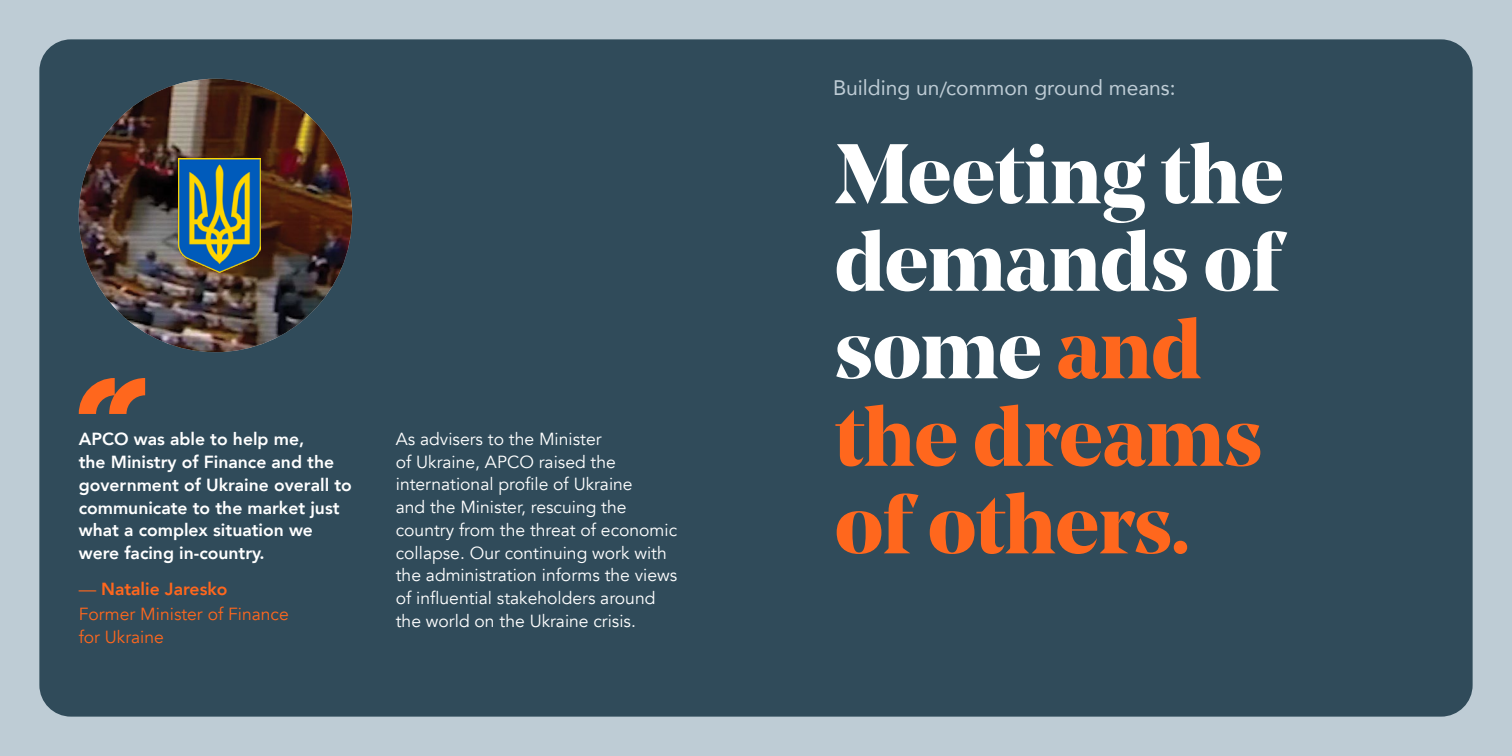
<style>
.page{position:relative;width:1512px;height:756px;background:#beccd5}
.page>*{position:absolute;margin:0;border:0;box-sizing:border-box;transform-origin:0 0}
.t1{font:700 84px/87.5px "Noe Display";letter-spacing:-.005em;color:#fff}
.t2{font:21px "Avenir";color:#beccd5}
.t3{font:17.5px/22.8px "Avenir";color:#fff}
.t4{font:800 17.5px/22.8px "Avenir";color:#fff}
.t5{font:17.5px/25.9px "Avenir";color:#ff671d}
.s1{font-weight:800}
.s2{color:#ff671d}
</style>
<div class="page">
<div style="left:39px;top:39px;width:1434px;height:678px;background:#304b5a;border-radius:32px"></div>
<svg style="left:79px;top:378px;width:66px;height:36px"></svg>
<img style="left:79px;top:79px;width:273px;height:273px;border-radius:137px">
<img style="left:179px;top:159px;width:82px;height:114px">
<p class="t4" style="left:79px;top:428px;width:275px">APCO was able to help me,<br>the Ministry of Finance and the government of Ukraine overall to communicate to the market just what a complex situation we were facing in-country.</p>
<p class="t5" style="left:79px;top:576px;width:211px">— <span class="s1">Natalie Jaresko<br></span>Former Minister of Finance</p>
<p class="t5" style="left:79px;top:625px;width:87px">for Ukraine</p>
<p class="t3" style="left:396px;top:428px;width:283px">As advisers to the Minister<br>of Ukraine, APCO raised the international profile of Ukraine<br>and the Minister, rescuing the country from the threat of economic collapse. Our continuing work with the administration informs the views of influential stakeholders around the world on the Ukraine crisis.</p>
<p class="t2" style="left:833px;top:71px;width:344px">Building un/common ground means:</p>
<h1 class="t1" style="left:835px;top:127px;width:451px">Meeting the demands of some <span class="s2">and the dreams of others.</span></h1>
</div>
